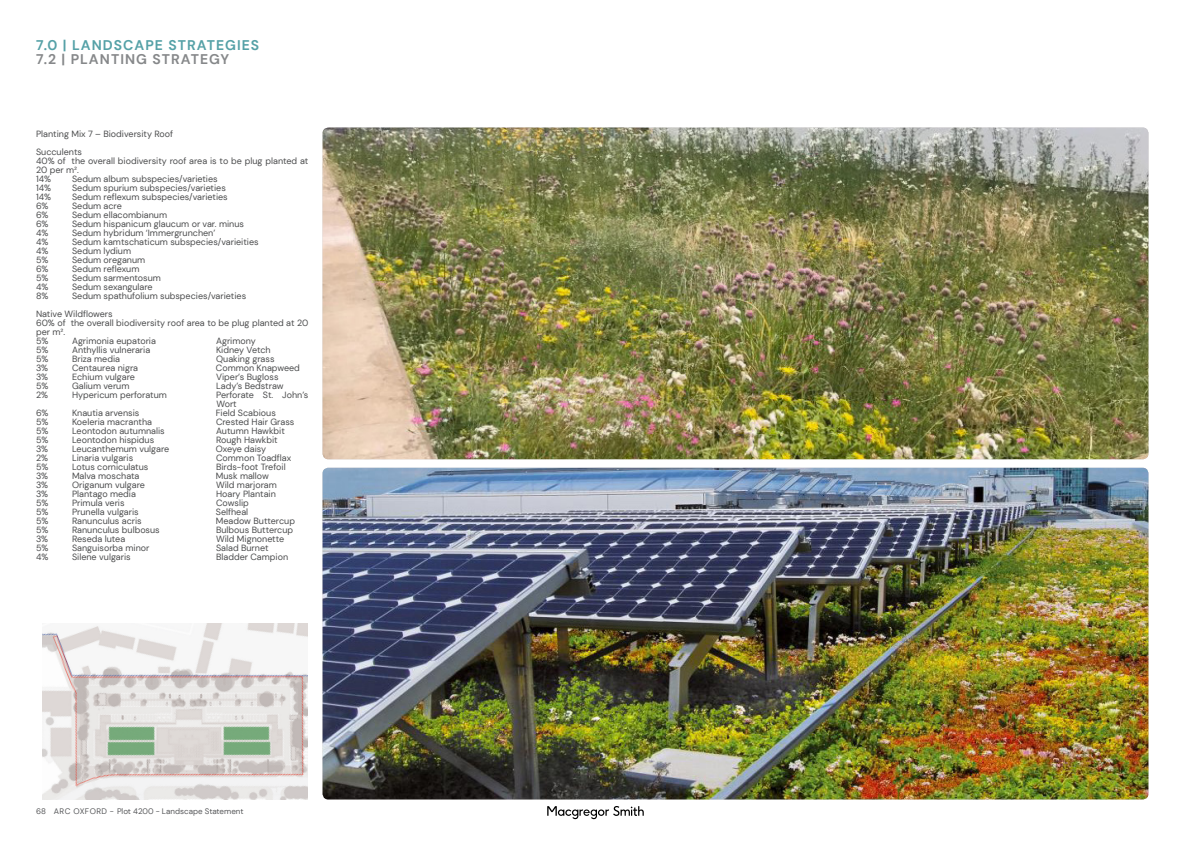
<style>
.page{position:relative;width:1191px;height:842px;background:#fff}
.page>*{position:absolute;margin:0;border:0;box-sizing:border-box;transform-origin:0 0}
.MGS_DOC__Page_Title{font:700 14px "DM Sans";letter-spacing:.075em;color:#55a1a7}
.MGS_DOC__Page_Title-2{font:700 14px "DM Sans";letter-spacing:.075em;color:#86888a}
.Table_text{font:9px/9px "DM Sans";color:#4b4c4d}
.t1{font:8px "DM Sans";color:#57585a}
</style>
<div class="page">
<svg style="left:547px;top:806px;width:97px;height:13px"></svg>
<img style="left:322px;top:128px;width:826px;height:331px">
<img style="left:322px;top:468px;width:826px;height:331px">
<img style="left:43px;top:624px;width:264px;height:175px">
<p class="MGS_DOC__Page_Title" style="left:36px;top:36px;width:225px">7.0 | LANDSCAPE STRATEGIES</p>
<p class="MGS_DOC__Page_Title-2" style="left:36px;top:50px;width:195px">7.2 | PLANTING STRATEGY</p>
<p class="Table_text" style="left:36px;top:129px;width:139px">Planting Mix 7 – Biodiversity Roof</p>
<p class="Table_text" style="left:36px;top:147px;width:48px">Succulents</p>
<p class="Table_text" style="left:36px;top:156px;width:274px">40% of the overall biodiversity roof area is to be plug planted at<br>20 per m².</p>
<p class="Table_text" style="left:36px;top:174px;width:17px">14%</p>
<p class="Table_text" style="left:72px;top:174px;width:147px">Sedum album subspecies/varieties</p>
<p class="Table_text" style="left:36px;top:183px;width:17px">14%</p>
<p class="Table_text" style="left:72px;top:183px;width:155px">Sedum spurium subspecies/varieties</p>
<p class="Table_text" style="left:36px;top:192px;width:17px">14%</p>
<p class="Table_text" style="left:72px;top:192px;width:157px">Sedum reflexum subspecies/varieties</p>
<p class="Table_text" style="left:36px;top:201px;width:14px">6%</p>
<p class="Table_text" style="left:72px;top:201px;width:51px">Sedum acre</p>
<p class="Table_text" style="left:36px;top:210px;width:14px">6%</p>
<p class="Table_text" style="left:72px;top:210px;width:97px">Sedum ellacombianum</p>
<p class="Table_text" style="left:36px;top:219px;width:14px">6%</p>
<p class="Table_text" style="left:72px;top:219px;width:173px">Sedum hispanicum glaucum or var. minus</p>
<p class="Table_text" style="left:36px;top:228px;width:14px">4%</p>
<p class="Table_text" style="left:72px;top:228px;width:145px">Sedum hybridum ‘Immergrunchen’</p>
<p class="Table_text" style="left:36px;top:237px;width:14px">4%</p>
<p class="Table_text" style="left:72px;top:237px;width:188px">Sedum kamtschaticum subspecies/varieities</p>
<p class="Table_text" style="left:36px;top:246px;width:14px">4%</p>
<p class="Table_text" style="left:72px;top:246px;width:61px">Sedum lydium</p>
<p class="Table_text" style="left:36px;top:255px;width:14px">5%</p>
<p class="Table_text" style="left:72px;top:255px;width:75px">Sedum oreganum</p>
<p class="Table_text" style="left:36px;top:264px;width:14px">6%</p>
<p class="Table_text" style="left:72px;top:264px;width:69px">Sedum reflexum</p>
<p class="Table_text" style="left:36px;top:273px;width:14px">5%</p>
<p class="Table_text" style="left:72px;top:273px;width:90px">Sedum sarmentosum</p>
<p class="Table_text" style="left:36px;top:282px;width:14px">4%</p>
<p class="Table_text" style="left:72px;top:282px;width:82px">Sedum sexangulare</p>
<p class="Table_text" style="left:36px;top:291px;width:14px">8%</p>
<p class="Table_text" style="left:72px;top:291px;width:176px">Sedum spathufolium subspecies/varieties</p>
<p class="Table_text" style="left:36px;top:309px;width:78px">Native Wildflowers</p>
<p class="Table_text" style="left:36px;top:318px;width:274px">60% of the overall biodiversity roof area to be plug planted at 20 per m².</p>
<p class="Table_text" style="left:36px;top:336px;width:14px">5%</p>
<p class="Table_text" style="left:72px;top:336px;width:85px">Agrimonia eupatoria</p>
<p class="Table_text" style="left:216px;top:336px;width:41px">Agrimony</p>
<p class="Table_text" style="left:36px;top:345px;width:14px">5%</p>
<p class="Table_text" style="left:72px;top:345px;width:80px">Anthyllis vulneraria</p>
<p class="Table_text" style="left:216px;top:345px;width:56px">Kidney Vetch</p>
<p class="Table_text" style="left:36px;top:354px;width:14px">5%</p>
<p class="Table_text" style="left:72px;top:354px;width:50px">Briza media</p>
<p class="Table_text" style="left:216px;top:354px;width:60px">Quaking grass</p>
<p class="Table_text" style="left:36px;top:363px;width:14px">3%</p>
<p class="Table_text" style="left:72px;top:363px;width:68px">Centaurea nigra</p>
<p class="Table_text" style="left:216px;top:363px;width:86px">Common Knapweed</p>
<p class="Table_text" style="left:36px;top:372px;width:14px">3%</p>
<p class="Table_text" style="left:72px;top:372px;width:64px">Echium vulgare</p>
<p class="Table_text" style="left:216px;top:372px;width:64px">Viper’s Bugloss</p>
<p class="Table_text" style="left:36px;top:381px;width:14px">5%</p>
<p class="Table_text" style="left:72px;top:381px;width:59px">Galium verum</p>
<p class="Table_text" style="left:216px;top:381px;width:69px">Lady’s Bedstraw</p>
<p class="Table_text" style="left:36px;top:390px;width:14px">2%</p>
<p class="Table_text" style="left:72px;top:390px;width:96px">Hypericum perforatum</p>
<p class="Table_text" style="left:216px;top:390px;width:94px">Perforate St. John’s<br>Wort</p>
<p class="Table_text" style="left:36px;top:408px;width:14px">6%</p>
<p class="Table_text" style="left:72px;top:408px;width:69px">Knautia arvensis</p>
<p class="Table_text" style="left:216px;top:408px;width:62px">Field Scabious</p>
<p class="Table_text" style="left:36px;top:417px;width:14px">5%</p>
<p class="Table_text" style="left:72px;top:417px;width:82px">Koeleria macrantha</p>
<p class="Table_text" style="left:216px;top:417px;width:80px">Crested Hair Grass</p>
<p class="Table_text" style="left:36px;top:426px;width:14px">5%</p>
<p class="Table_text" style="left:72px;top:426px;width:94px">Leontodon autumnalis</p>
<p class="Table_text" style="left:216px;top:426px;width:70px">Autumn Hawkbit</p>
<p class="Table_text" style="left:36px;top:435px;width:14px">5%</p>
<p class="Table_text" style="left:72px;top:435px;width:84px">Leontodon hispidus</p>
<p class="Table_text" style="left:216px;top:435px;width:63px">Rough Hawkbit</p>
<p class="Table_text" style="left:36px;top:444px;width:14px">3%</p>
<p class="Table_text" style="left:72px;top:444px;width:99px">Leucanthemum vulgare</p>
<p class="Table_text" style="left:216px;top:444px;width:52px">Oxeye daisy</p>
<p class="Table_text" style="left:36px;top:453px;width:14px">2%</p>
<p class="Table_text" style="left:72px;top:453px;width:63px">Linaria vulgaris</p>
<p class="Table_text" style="left:216px;top:453px;width:77px">Common Toadflax</p>
<p class="Table_text" style="left:36px;top:462px;width:14px">5%</p>
<p class="Table_text" style="left:72px;top:462px;width:78px">Lotus corniculatus</p>
<p class="Table_text" style="left:216px;top:462px;width:71px">Birds-foot Trefoil</p>
<p class="Table_text" style="left:36px;top:471px;width:14px">3%</p>
<p class="Table_text" style="left:72px;top:471px;width:69px">Malva moschata</p>
<p class="Table_text" style="left:216px;top:471px;width:55px">Musk mallow</p>
<p class="Table_text" style="left:36px;top:480px;width:14px">3%</p>
<p class="Table_text" style="left:72px;top:480px;width:74px">Origanum vulgare</p>
<p class="Table_text" style="left:216px;top:480px;width:62px">Wild marjoram</p>
<p class="Table_text" style="left:36px;top:489px;width:14px">3%</p>
<p class="Table_text" style="left:72px;top:489px;width:65px">Plantago media</p>
<p class="Table_text" style="left:216px;top:489px;width:61px">Hoary Plantain</p>
<p class="Table_text" style="left:36px;top:498px;width:14px">5%</p>
<p class="Table_text" style="left:72px;top:498px;width:54px">Primula veris</p>
<p class="Table_text" style="left:216px;top:498px;width:34px">Cowslip</p>
<p class="Table_text" style="left:36px;top:507px;width:14px">5%</p>
<p class="Table_text" style="left:72px;top:507px;width:68px">Prunella vulgaris</p>
<p class="Table_text" style="left:216px;top:507px;width:34px">Selfheal</p>
<p class="Table_text" style="left:36px;top:516px;width:14px">5%</p>
<p class="Table_text" style="left:72px;top:516px;width:71px">Ranunculus acris</p>
<p class="Table_text" style="left:216px;top:516px;width:81px">Meadow Buttercup</p>
<p class="Table_text" style="left:36px;top:525px;width:14px">5%</p>
<p class="Table_text" style="left:72px;top:525px;width:89px">Ranunculus bulbosus</p>
<p class="Table_text" style="left:216px;top:525px;width:79px">Bulbous Buttercup</p>
<p class="Table_text" style="left:36px;top:534px;width:14px">3%</p>
<p class="Table_text" style="left:72px;top:534px;width:55px">Reseda lutea</p>
<p class="Table_text" style="left:216px;top:534px;width:70px">Wild Mignonette</p>
<p class="Table_text" style="left:36px;top:543px;width:14px">5%</p>
<p class="Table_text" style="left:72px;top:543px;width:79px">Sanguisorba minor</p>
<p class="Table_text" style="left:216px;top:543px;width:54px">Salad Burnet</p>
<p class="Table_text" style="left:36px;top:552px;width:14px">4%</p>
<p class="Table_text" style="left:72px;top:552px;width:60px">Silene vulgaris</p>
<p class="Table_text" style="left:216px;top:552px;width:74px">Bladder Campion</p>
<p class="t1" style="left:36px;top:806px;width:209px">68 ARC OXFORD - Plot 4200 - Landscape Statement</p>
</div>
